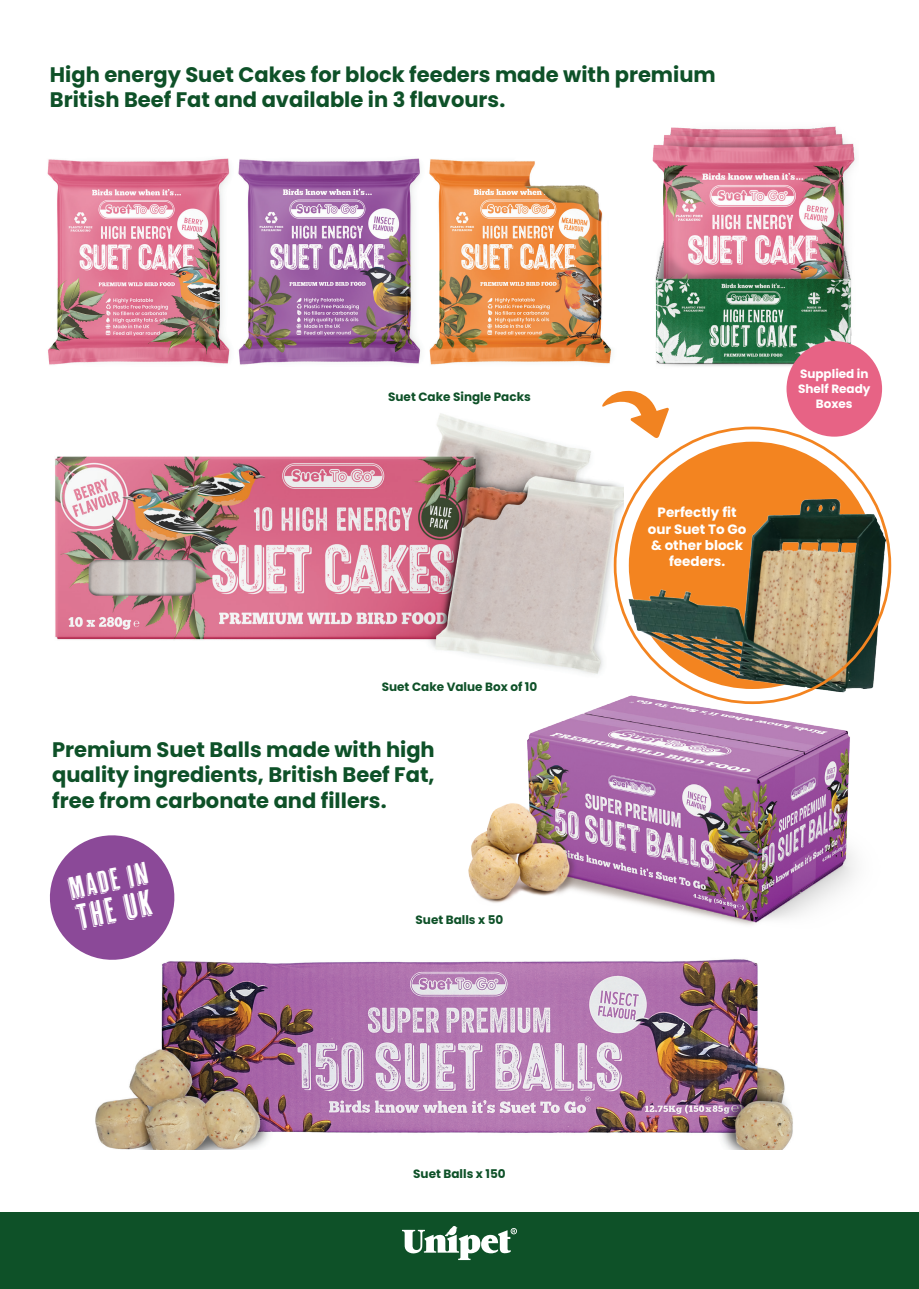
<style>
.page{position:relative;width:919px;height:1289px;background:#fff}
.page>*{position:absolute;margin:0;border:0;box-sizing:border-box;transform-origin:0 0}
.t1{font:35.1px "Cheap Pine";color:#fff}
.t2{font:30.6px "Cheap Pine";color:#fff}
.t3{font:700 21px/25.2px "Poppins";color:#0e5128}
.t4{font:700 13.5px/16.5px "Poppins";color:#fff;text-align:center}
.t5{font:700 12px "Poppins";color:#0e5128}
.t6{font:700 12px/15px "Poppins";color:#fff;text-align:center}
</style>
<div class="page">
<img style="left:95px;top:961px;width:698px;height:188px">
<img style="left:47px;top:158px;width:565px;height:207px">
<img style="left:652px;top:126px;width:230px;height:256px">
<div style="left:0;top:1212px;width:918px;height:76px;background:#0e5128"></div>
<svg style="left:402px;top:1226px;width:115px;height:33px"></svg>
<img style="left:55px;top:413px;width:568px;height:245px">
<div style="left:628px;top:441px;width:248px;height:248px;background:#f38420;border-radius:50%"></div>
<img style="left:625px;top:493px;width:260px;height:165px">
<img style="left:415px;top:658px;width:461px;height:310px">
<svg style="left:601px;top:390px;width:68px;height:48px"></svg>
<div style="left:786px;top:341px;width:96px;height:95px;background:#e76385;border-radius:50%"></div>
<svg style="left:49px;top:835px;width:131px;height:130px"></svg>
<p class="t3" style="left:50px;top:62px;width:667px">High energy Suet Cakes for block feeders made with premium<br>British Beef Fat and available in 3 flavours.</p>
<p class="t5" style="left:388px;top:389px;width:144px">Suet Cake Single Packs</p>
<p class="t5" style="left:382px;top:680px;width:157px">Suet Cake Value Box of 10</p>
<p class="t3" style="left:52px;top:737px;width:384px;text-align:justify">Premium Suet Balls made with high quality ingredients, British Beef Fat, free from carbonate and fillers.</p>
<h2 class="t2" style="left:66px;top:872px;width:82px;rotate:-12deg">MADE IN</h2>
<h1 class="t1" style="left:73px;top:898px;width:78px;rotate:-12deg">THE UK</h1>
<p class="t5" style="left:415px;top:913px;width:89px">Suet Balls x 50</p>
<p class="t5" style="left:413px;top:1166px;width:94px">Suet Balls x 150</p>
<p class="t4" style="left:647px;top:504px;width:100px">Perfectly fit our Suet To Go &amp; other block feeders.</p>
<p class="t6" style="left:798px;top:366px;width:74px">Supplied in<br>Shelf Ready<br>Boxes</p>
</div>
